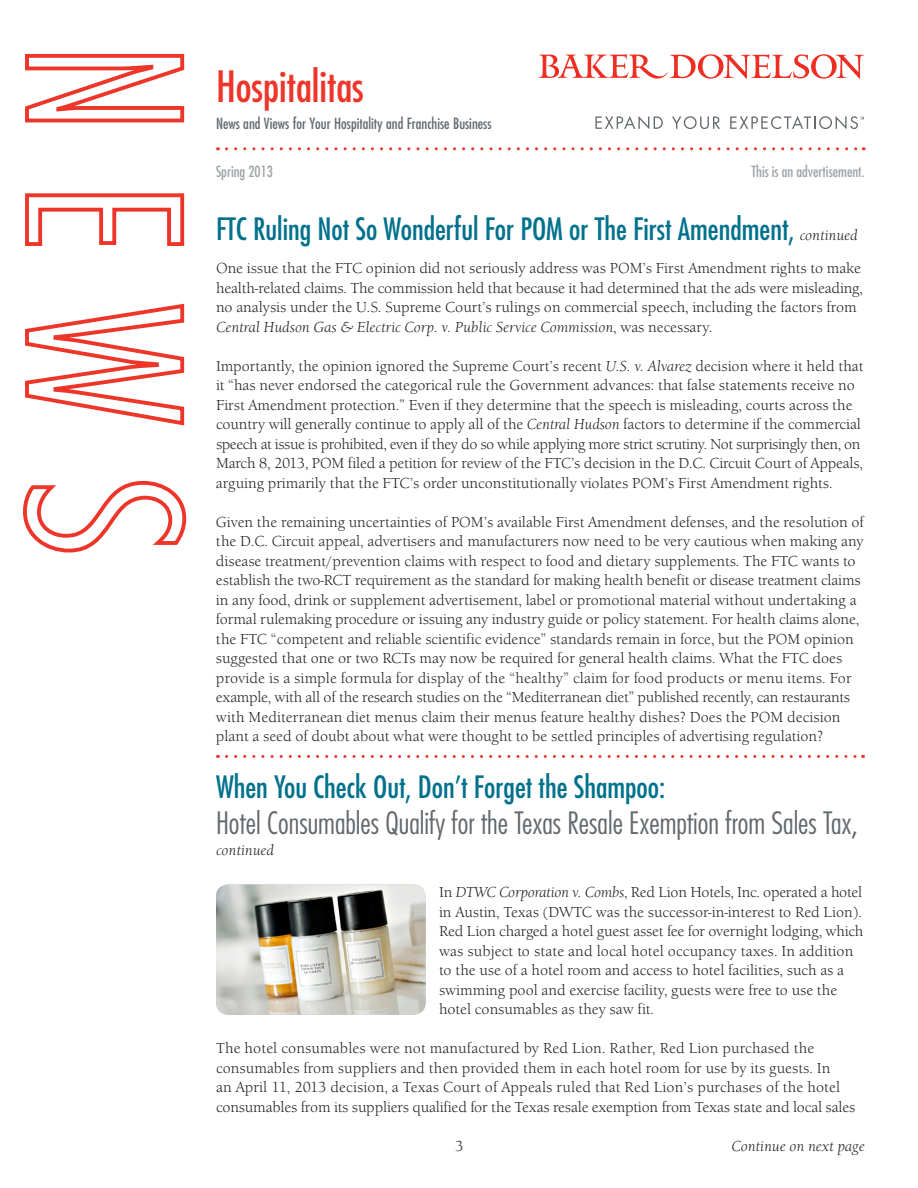
<style>
.page{position:relative;width:918px;height:1188px;background:#fff}
.page>*{position:absolute;margin:0;border:0;box-sizing:border-box;transform-origin:0 0}
.t1{font:condensed 42px "Futura";color:#ee3529}
.t2{font:condensed 30px "Futura";color:#00718c}
.t3{font:300 condensed 30px "Futura";color:#64696d}
.t4{font:15px/19.5px "Berkeley Old ITC";color:#231f20}
.t5{font:condensed 15px "Futura";color:#64696d}
.t6{font:condensed 15px "Futura";color:#9fa3a6}
.t7{font:italic 15px "Berkeley Old ITC";color:#231f20}
.s1{color:#00718e}
.s2{font-family:"Berkeley Old ITC";font-style:italic;font-stretch:normal;font-size:15px;color:#231f20}
.s3{font-style:italic}
</style>
<div class="page">
<svg style="left:25px;top:53px;width:160px;height:70px"></svg>
<svg style="left:25px;top:193px;width:160px;height:53px"></svg>
<svg style="left:25px;top:303px;width:160px;height:123px"></svg>
<svg style="left:23px;top:480px;width:164px;height:73px"></svg>
<svg style="left:226px;top:147px;width:638px;height:3px"></svg>
<svg style="left:595px;top:116px;width:68px;height:13px"></svg>
<svg style="left:672px;top:116px;width:48px;height:13px"></svg>
<svg style="left:730px;top:116px;width:134px;height:13px"></svg>
<svg style="left:539px;top:54px;width:325px;height:25px"></svg>
<svg style="left:226px;top:755px;width:637px;height:3px"></svg>
<img style="left:216px;top:885px;width:210px;height:130px">
<h1 class="t1" style="left:216px;top:62px;width:149px">Hospitalitas</h1>
<p class="t5" style="left:216px;top:115px;width:277px">News and Views for Your Hospitality and Franchise Business</p>
<p class="t6" style="left:216px;top:162px;width:59px">Spring 2013</p>
<p class="t6" style="left:751px;top:162px;width:115px">This is an advertisement.</p>
<p class="t2" style="left:216px;top:210px;width:643px">FTC Ruling Not So Wonderful For POM or The First Amendment<span class="s1">,</span> <span class="s2">continued</span></p>
<p class="t4" style="left:216px;top:258px;width:648px">One issue that the FTC opinion did not seriously address was POM’s First Amendment rights to make health-related claims. The commission held that because it had determined that the ads were misleading, no analysis under the U.S. Supreme Court’s rulings on commercial speech, including the factors from <span class="s3">Central Hudson Gas &amp; Electric Corp. v. Public Service Commission</span>, was necessary.</p>
<p class="t4" style="left:216px;top:356px;width:649px">Importantly, the opinion ignored the Supreme Court’s recent <span class="s3">U.S. v. Alvarez</span> decision where it held that it “has never endorsed the categorical rule the Government advances: that false statements receive no First Amendment protection.” Even if they determine that the speech is misleading, courts across the country will generally continue to apply all of the <span class="s3">Central Hudson</span> factors to determine if the commercial speech at issue is prohibited, even if they do so while applying more strict scrutiny. Not surprisingly then, on March 8, 2013, POM filed a petition for review of the FTC’s decision in the D.C. Circuit Court of Appeals, arguing primarily that the FTC’s order unconstitutionally violates POM’s First Amendment rights.</p>
<p class="t4" style="left:216px;top:512px;width:650px">Given the remaining uncertainties of POM’s available First Amendment defenses, and the resolution of the D.C. Circuit appeal, advertisers and manufacturers now need to be very cautious when making any disease treatment/prevention claims with respect to food and dietary supplements. The FTC wants to establish the two-RCT requirement as the standard for making health benefit or disease treatment claims in any food, drink or supplement advertisement, label or promotional material without undertaking a formal rulemaking procedure or issuing any industry guide or policy statement. For health claims alone, the FTC “competent and reliable scientific evidence” standards remain in force, but the POM opinion suggested that one or two RCTs may now be required for general health claims. What the FTC does provide is a simple formula for display of the “healthy” claim for food products or menu items. For example, with all of the research studies on the “Mediterranean diet” published recently, can restaurants with Mediterranean diet menus claim their menus feature healthy dishes? Does the POM decision plant a seed of doubt about what were thought to be settled principles of advertising regulation?</p>
<p class="t2" style="left:216px;top:768px;width:451px">When You Check Out, Don’t Forget the Shampoo:</p>
<p class="t3" style="left:216px;top:805px;width:643px">Hotel Consumables Qualify for the Texas Resale Exemption from Sales Tax,</p>
<p class="t7" style="left:216px;top:841px;width:60px">continued</p>
<p class="t4" style="left:439px;top:882px;width:426px">In <span class="s3">DTWC Corporation v. Combs</span>, Red Lion Hotels, Inc. operated a hotel in Austin, Texas (DWTC was the successor-in-interest to Red Lion).<br>Red Lion charged a hotel guest asset fee for overnight lodging, which was subject to state and local hotel occupancy taxes. In addition to the use of a hotel room and access to hotel facilities, such as a swimming pool and exercise facility, guests were free to use the hotel consumables as they saw fit.</p>
<p class="t4" style="left:216px;top:1038px;width:641px">The hotel consumables were not manufactured by Red Lion. Rather, Red Lion purchased the consumables from suppliers and then provided them in each hotel room for use by its guests. In<br>an April 11, 2013 decision, a Texas Court of Appeals ruled that Red Lion’s purchases of the hotel consumables from its suppliers qualified for the Texas resale exemption from Texas state and local sales</p>
<p class="t4" style="left:455px;top:1136px;width:10px">3</p>
<p class="t7" style="left:731px;top:1137px;width:135px">Continue on next page</p>
</div>
